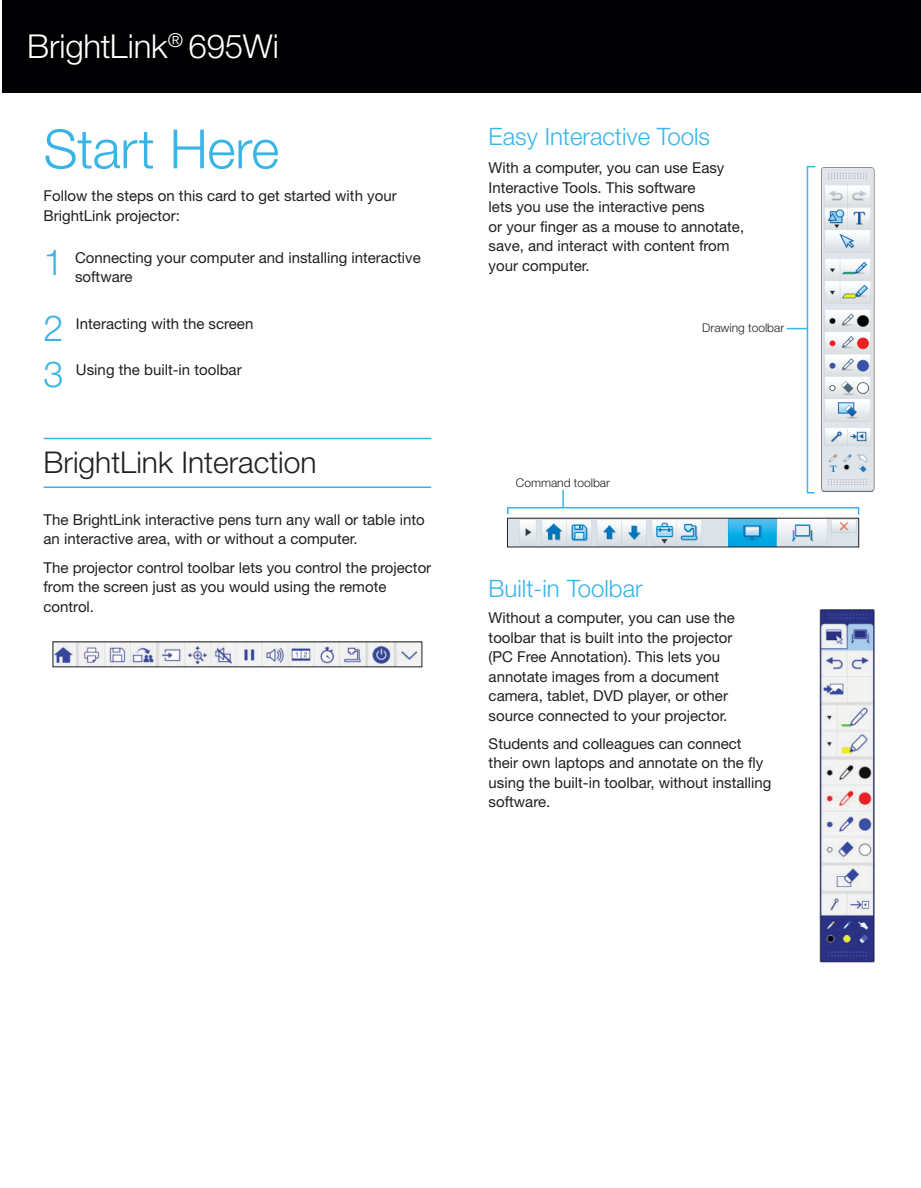
<style>
.page{position:relative;width:921px;height:1188px;background:#fff}
.page>*{position:absolute;margin:0;border:0;box-sizing:border-box;transform-origin:0 0}
.t1{font:300 54px "Helvetica Neue";letter-spacing:-.005em;color:#39b4e7}
.t2{font:300 36px "Helvetica Neue";color:#39b4e7}
.t3{font:300 33px "Helvetica Neue";letter-spacing:-.005em;color:#fff}
.t4{font:300 30px "Helvetica Neue";color:#231f20}
.t5{font:300 24px "Helvetica Neue";color:#39b4e7}
.t6{font:15px/19.5px "Helvetica Neue";color:#231f20}
.t7{font:300 12px "Helvetica Neue";color:#231f20}
</style>
<div class="page">
<img style="left:509px;top:520px;width:347px;height:25px">
<div style="left:507px;top:518px;width:351px;height:29px;border:1px solid #231f20"></div>
<svg style="left:507px;top:490px;width:352px;height:25px"></svg>
<img style="left:819px;top:610px;width:55px;height:352px">
<div style="left:2px;top:0;width:918px;height:93px;background:#000002"></div>
<hr style="left:44px;top:438px;width:387px;height:1px;background:#39b4e7">
<hr style="left:44px;top:486px;width:387px;height:2px;background:#39b4e7">
<img style="left:55px;top:644px;width:365px;height:21px">
<svg style="left:786px;top:328px;width:20px;height:1px"></svg>
<div style="left:806px;top:166px;width:9px;height:328px;border:2px solid #39b4e7"></div>
<img style="left:821px;top:167px;width:53px;height:324px">
<h3 class="t3" style="left:27px;top:26px;width:253px">BrightLink<sup>®</sup> 695Wi</h3>
<h1 class="t1" style="left:44px;top:116px;width:237px">Start Here</h1>
<p class="t6" style="left:44px;top:186px;width:354px">Follow the steps on this card to get started with your<br>BrightLink projector:</p>
<h2 class="t2" style="left:44px;top:240px;width:22px">1</h2>
<p class="t6" style="left:75px;top:247px;width:347px">Connecting your computer and installing interactive software</p>
<h2 class="t2" style="left:44px;top:306px;width:22px">2</h2>
<p class="t6" style="left:76px;top:313px;width:179px">Interacting with the screen</p>
<h2 class="t2" style="left:44px;top:352px;width:22px">3</h2>
<p class="t6" style="left:76px;top:360px;width:167px">Using the built-in toolbar</p>
<h3 class="t4" style="left:44px;top:444px;width:274px">BrightLink Interaction</h3>
<p class="t6" style="left:44px;top:510px;width:382px">The BrightLink interactive pens turn any wall or table into an interactive area, with or without a computer.</p>
<p class="t6" style="left:44px;top:558px;width:389px">The projector control toolbar lets you control the projector from the screen just as you would using the remote control.</p>
<h3 class="t5" style="left:488px;top:121px;width:223px">Easy Interactive Tools</h3>
<p class="t6" style="left:488px;top:158px;width:257px">With a computer, you can use Easy<br>Interactive Tools. This software<br>lets you use the interactive pens<br>or your finger as a mouse to annotate, save, and interact with content from your computer.</p>
<p class="t7" style="left:515px;top:475px;width:96px">Command toolbar</p>
<p class="t7" style="left:702px;top:321px;width:83px">Drawing toolbar</p>
<h3 class="t5" style="left:488px;top:574px;width:156px">Built-in Toolbar</h3>
<p class="t6" style="left:488px;top:608px;width:248px">Without a computer, you can use the toolbar that is built into the projector (PC Free Annotation). This lets you annotate images from a document camera, tablet, DVD player, or other source connected to your projector.</p>
<p class="t6" style="left:488px;top:734px;width:284px">Students and colleagues can connect their own laptops and annotate on the fly using the built-in toolbar, without installing software.</p>
</div>
